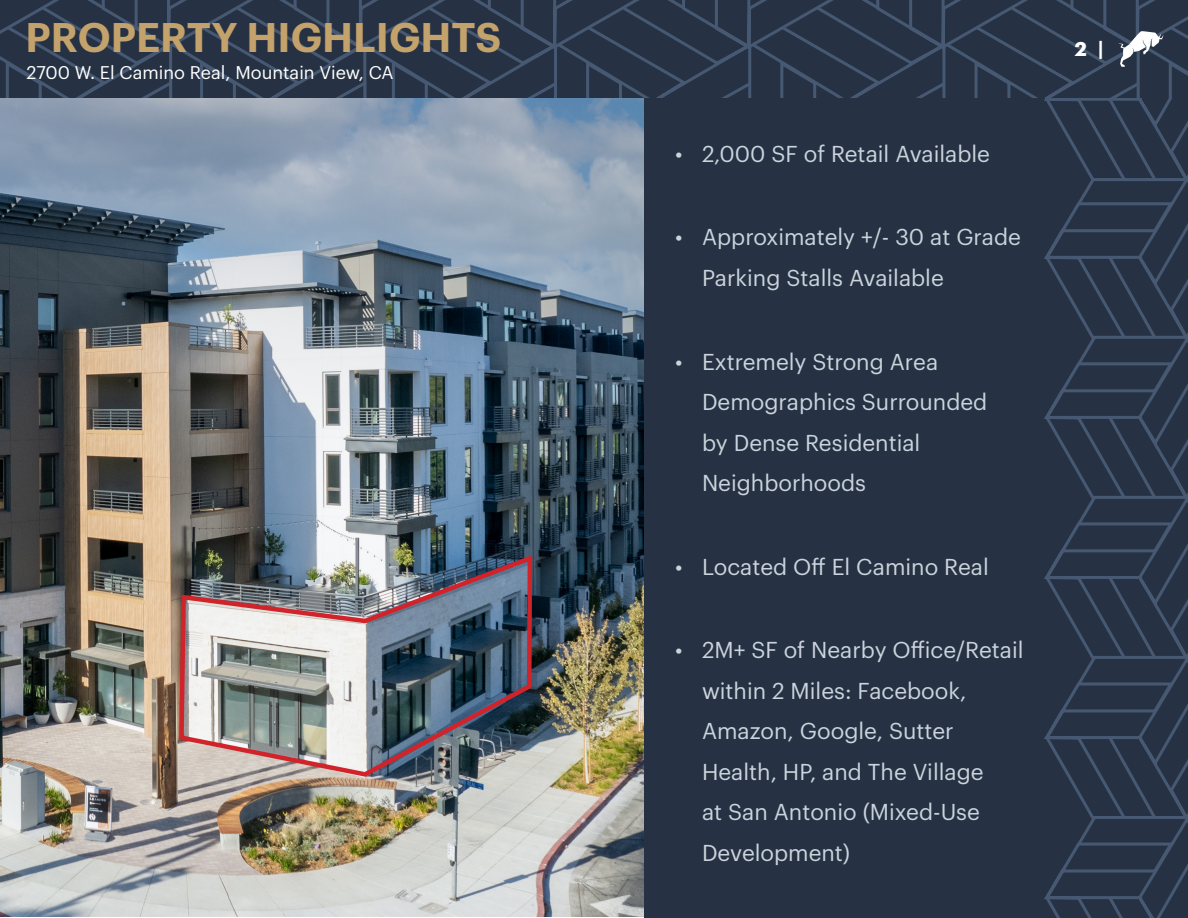
<style>
.page{position:relative;width:1188px;height:918px;background:#fff}
.page>*{position:absolute;margin:0;border:0;box-sizing:border-box;transform-origin:0 0}
.t1{font:600 40.5px "Graphik";color:#c4a26b}
.t2{font:22.5px/40.5px "Graphik";color:#cbd4dc}
.t3{font:700 19.5px "Graphik";color:#fff}
.t4{font:18px "Graphik";color:#fff}
</style>
<div class="page">
<img style="left:0;top:0;width:1188px;height:918px">
<p class="t1" style="left:26px;top:7px;width:477px">PROPERTY HIGHLIGHTS</p>
<p class="t4" style="left:27px;top:59px;width:369px">2700 W. El Camino Real, Mountain View, CA</p>
<p class="t2" style="left:675px;top:131px;width:317px">• 2,000 SF of Retail Available</p>
<p class="t2" style="left:702px;top:215px;width:321px;text-indent:-27px">• Approximately +/- 30 at Grade<br>Parking Stalls Available</p>
<p class="t2" style="left:702px;top:339px;width:287px;text-indent:-27px">• Extremely Strong Area<br>Demographics Surrounded by Dense Residential<br>Neighborhoods</p>
<p class="t2" style="left:675px;top:544px;width:315px">• Located Off El Camino Real</p>
<p class="t2" style="left:702px;top:628px;width:323px;text-indent:-27px">• 2M+ SF of Nearby Office/Retail within 2 Miles: Facebook,<br>Amazon, Google, Sutter<br>Health, HP, and The Village<br>at San Antonio (Mixed-Use<br>Development)</p>
<p class="t3" style="left:1075px;top:34px;width:30px">2 |</p>
</div>
